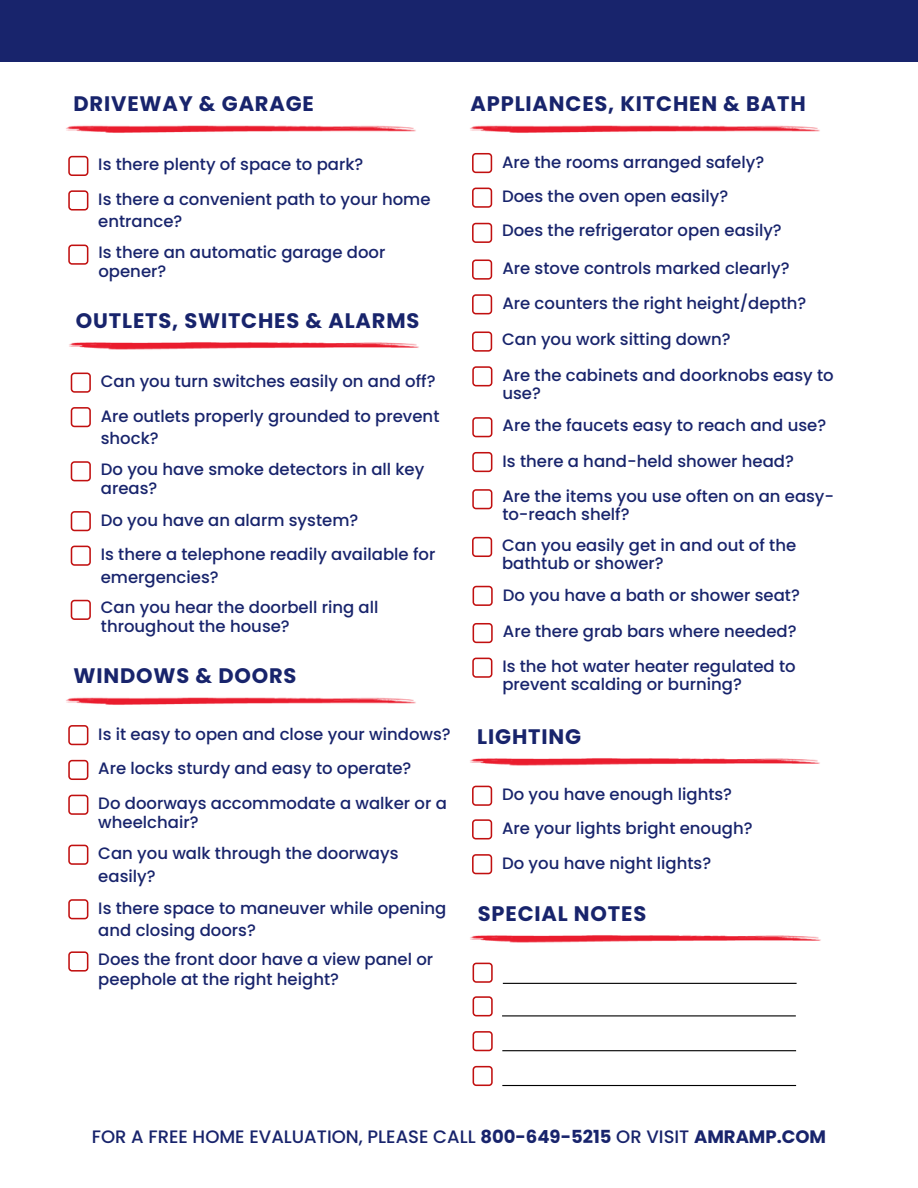
<style>
.page{position:relative;width:918px;height:1188px;background:#fff}
.page>*{position:absolute;margin:0;border:0;box-sizing:border-box;transform-origin:0 0}
.t1{font:700 21px "Poppins";letter-spacing:.04em;color:#18246c}
.t2{font:500 18px "Poppins";color:#18246c}
.t3{font:500 16.5px/19.2px "Poppins";color:#18246c}
.s1{font-weight:700}
</style>
<div class="page">
<div style="left:0;top:0;width:918px;height:62px;background:#18246c"></div>
<img style="left:66px;top:697px;width:350px;height:33px">
<svg style="left:68px;top:725px;width:20px;height:20px"></svg>
<svg style="left:68px;top:760px;width:20px;height:20px"></svg>
<svg style="left:68px;top:795px;width:20px;height:20px"></svg>
<img style="left:470px;top:125px;width:350px;height:33px">
<svg style="left:472px;top:153px;width:20px;height:20px"></svg>
<svg style="left:472px;top:188px;width:20px;height:20px"></svg>
<svg style="left:472px;top:223px;width:20px;height:20px"></svg>
<svg style="left:472px;top:259px;width:20px;height:21px"></svg>
<svg style="left:472px;top:294px;width:20px;height:20px"></svg>
<svg style="left:472px;top:331px;width:20px;height:21px"></svg>
<svg style="left:472px;top:366px;width:20px;height:20px"></svg>
<img style="left:66px;top:125px;width:350px;height:31px">
<svg style="left:68px;top:156px;width:20px;height:20px"></svg>
<svg style="left:68px;top:190px;width:20px;height:21px"></svg>
<svg style="left:68px;top:245px;width:20px;height:20px"></svg>
<img style="left:69px;top:342px;width:350px;height:31px">
<svg style="left:71px;top:373px;width:20px;height:20px"></svg>
<svg style="left:71px;top:407px;width:20px;height:20px"></svg>
<svg style="left:71px;top:461px;width:20px;height:20px"></svg>
<svg style="left:71px;top:511px;width:20px;height:20px"></svg>
<svg style="left:71px;top:546px;width:20px;height:20px"></svg>
<svg style="left:71px;top:600px;width:20px;height:20px"></svg>
<svg style="left:68px;top:845px;width:20px;height:20px"></svg>
<svg style="left:68px;top:899px;width:20px;height:20px"></svg>
<svg style="left:68px;top:951px;width:20px;height:21px"></svg>
<svg style="left:472px;top:417px;width:20px;height:20px"></svg>
<svg style="left:472px;top:452px;width:20px;height:20px"></svg>
<svg style="left:472px;top:489px;width:20px;height:20px"></svg>
<svg style="left:472px;top:537px;width:20px;height:20px"></svg>
<svg style="left:473px;top:586px;width:20px;height:20px"></svg>
<svg style="left:473px;top:623px;width:20px;height:20px"></svg>
<svg style="left:472px;top:658px;width:20px;height:20px"></svg>
<img style="left:470px;top:758px;width:350px;height:32px">
<svg style="left:472px;top:786px;width:20px;height:20px"></svg>
<svg style="left:472px;top:819px;width:20px;height:20px"></svg>
<svg style="left:472px;top:854px;width:20px;height:20px"></svg>
<img style="left:470px;top:935px;width:351px;height:32px">
<svg style="left:473px;top:963px;width:20px;height:20px"></svg>
<svg style="left:473px;top:996px;width:20px;height:20px"></svg>
<svg style="left:473px;top:1031px;width:20px;height:20px"></svg>
<hr style="left:503px;top:983px;width:294px;height:1px;background:#000">
<hr style="left:502px;top:1015px;width:294px;height:1px;background:#000">
<hr style="left:502px;top:1050px;width:294px;height:1px;background:#000">
<svg style="left:473px;top:1066px;width:20px;height:20px"></svg>
<hr style="left:502px;top:1085px;width:294px;height:1px;background:#000">
<p class="t1" style="left:74px;top:89px;width:242px">DRIVEWAY &amp; GARAGE</p>
<p class="t3" style="left:98px;top:155px;width:267px">Is there plenty of space to park?</p>
<p class="t3" style="left:98px;top:188px;width:334px;line-height:22.5px">Is there a convenient path to your home entrance?</p>
<p class="t3" style="left:98px;top:243px;width:288px">Is there an automatic garage door opener?</p>
<p class="t1" style="left:76px;top:306px;width:345px">OUTLETS, SWITCHES &amp; ALARMS</p>
<h1 class="t3" style="left:101px;top:372px;width:336px">Can you turn switches easily on and off?</h1>
<p class="t3" style="left:101px;top:405px;width:340px;line-height:22.5px">Are outlets properly grounded to prevent shock?</p>
<p class="t3" style="left:101px;top:459px;width:325px">Do you have smoke detectors in all key areas?</p>
<p class="t3" style="left:101px;top:510px;width:259px">Do you have an alarm system?</p>
<p class="t3" style="left:101px;top:543px;width:336px;line-height:22.5px">Is there a telephone readily available for emergencies?</p>
<p class="t3" style="left:101px;top:598px;width:279px">Can you hear the doorbell ring all throughout the house?</p>
<h1 class="t1" style="left:74px;top:661px;width:225px">WINDOWS &amp; DOORS</h1>
<p class="t3" style="left:98px;top:724px;width:354px">Is it easy to open and close your windows?</p>
<p class="t3" style="left:98px;top:759px;width:315px">Are locks sturdy and easy to operate?</p>
<p class="t3" style="left:98px;top:793px;width:350px">Do doorways accommodate a walker or a wheelchair?</p>
<p class="t3" style="left:98px;top:842px;width:302px;line-height:22.5px">Can you walk through the doorways easily?</p>
<p class="t3" style="left:98px;top:897px;width:350px;line-height:22.5px">Is there space to maneuver while opening and closing doors?</p>
<p class="t3" style="left:98px;top:950px;width:336px">Does the front door have a view panel or peephole at the right height?</p>
<p class="t1" style="left:471px;top:89px;width:337px">APPLIANCES, KITCHEN &amp; BATH</p>
<p class="t3" style="left:502px;top:152px;width:264px">Are the rooms arranged safely?</p>
<p class="t3" style="left:502px;top:187px;width:228px">Does the oven open easily?</p>
<p class="t3" style="left:502px;top:221px;width:281px">Does the refrigerator open easily?</p>
<p class="t3" style="left:502px;top:258px;width:289px">Are stove controls marked clearly?</p>
<p class="t3" style="left:502px;top:294px;width:306px">Are counters the right height/depth?</p>
<p class="t3" style="left:502px;top:329px;width:230px">Can you work sitting down?</p>
<p class="t3" style="left:502px;top:366px;width:333px;line-height:18px">Are the cabinets and doorknobs easy to use?</p>
<p class="t3" style="left:503px;top:416px;width:325px">Are the faucets easy to reach and use?</p>
<p class="t3" style="left:503px;top:451px;width:293px">Is there a hand-held shower head?</p>
<p class="t3" style="left:502px;top:487px;width:333px;line-height:18px">Are the items you use often on an easy&shy;to-reach shelf?</p>
<p class="t3" style="left:502px;top:536px;width:296px;line-height:18px">Can you easily get in and out of the bathtub or shower?</p>
<p class="t3" style="left:503px;top:585px;width:299px">Do you have a bath or shower seat?</p>
<p class="t3" style="left:503px;top:622px;width:295px">Are there grab bars where needed?</p>
<p class="t3" style="left:502px;top:657px;width:295px;line-height:18px">Is the hot water heater regulated to prevent scalding or burning?</p>
<p class="t1" style="left:477px;top:722px;width:105px">LIGHTING</p>
<p class="t3" style="left:502px;top:785px;width:232px">Do you have enough lights?</p>
<p class="t3" style="left:502px;top:819px;width:252px">Are your lights bright enough?</p>
<p class="t3" style="left:502px;top:853px;width:211px">Do you have night lights?</p>
<p class="t1" style="left:478px;top:899px;width:170px">SPECIAL NOTES</p>
<h1 class="t2" style="left:92px;top:1124px;width:736px">FOR A FREE HOME EVALUATION, PLEASE CALL <span class="s1">800-649-5215</span> OR VISIT <span class="s1">AMRAMP.COM</span></h1>
</div>
